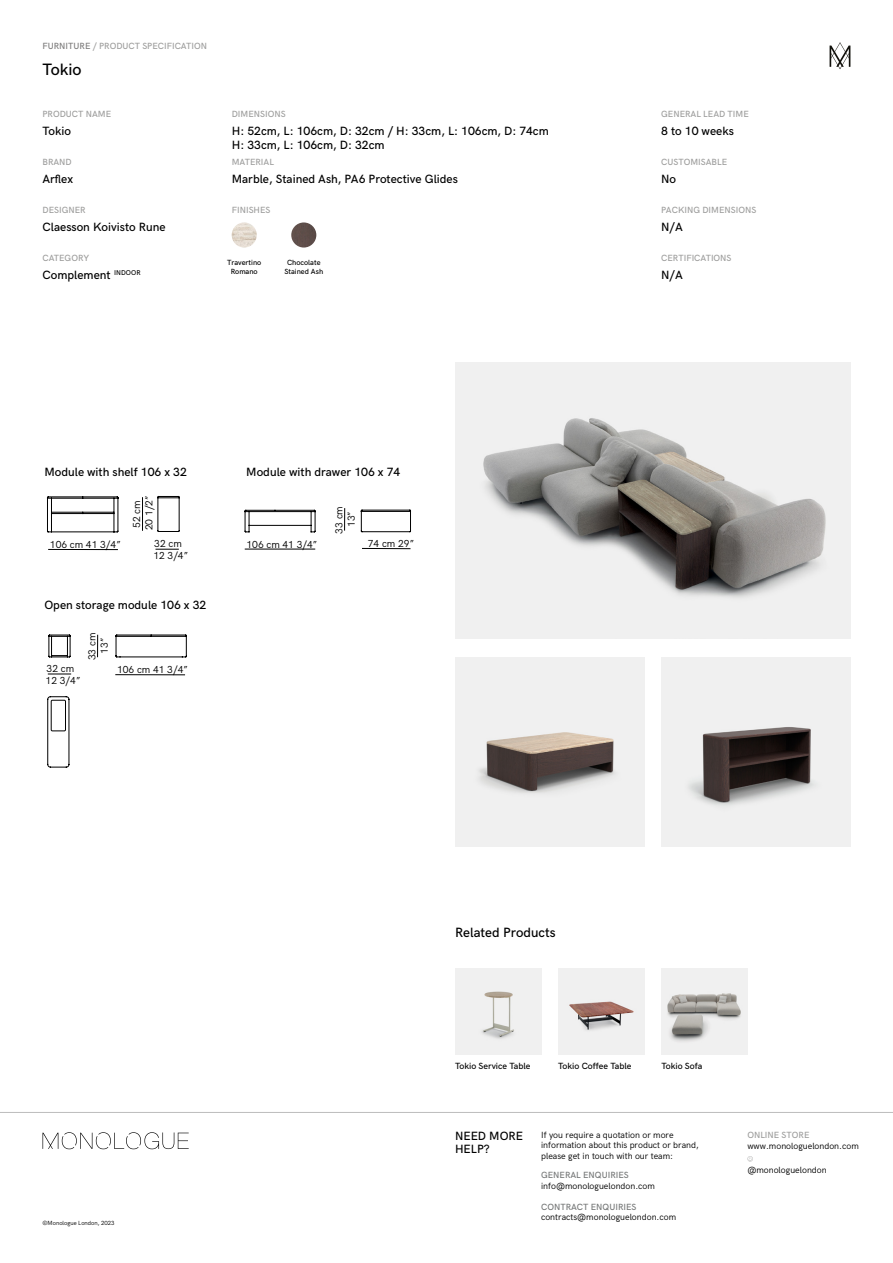
<style>
.page{position:relative;width:893px;height:1263px;background:#fff}
.page>*{position:absolute;margin:0;border:0;box-sizing:border-box;transform-origin:0 0}
.t1{font:500 16.5px "HK Grotesk";color:#000}
.t2{font:500 13.5px "HK Grotesk";color:#000}
.t3{font:500 12px/13.5px "HK Grotesk";color:#000}
.t4{font:10.2px/12.3px "HK Grotesk";color:#000}
.t5{font:9px/10.5px "HK Grotesk";color:#000}
.t6{font:500 9px "HK Grotesk";color:#9d9d9c}
.t7{font:500 9px "HK Grotesk";color:#000}
.t8{font:500 9px "HK Grotesk";color:#757777}
.t9{font:500 7.5px/9px "HK Grotesk";color:#000;text-align:center}
.t10{font:6px "HK Grotesk";color:#000}
.s1{color:#7c7b7b}
</style>
<div class="page">
<svg style="left:747px;top:1156px;width:6px;height:5px"></svg>
<hr style="left:0;top:1112px;width:893px;height:1px;background:#bcbcbc">
<svg style="left:43px;top:1132px;width:146px;height:17px"></svg>
<svg style="left:830px;top:42px;width:20px;height:27px"></svg>
<img style="left:455px;top:968px;width:86px;height:86px">
<img style="left:558px;top:968px;width:86px;height:86px">
<img style="left:661px;top:968px;width:86px;height:86px">
<img style="left:232px;top:222px;width:25px;height:26px;border-radius:13px">
<img style="left:291px;top:222px;width:25px;height:26px;border-radius:13px">
<hr style="left:48px;top:549px;width:70px;height:1px;background:#000">
<svg style="left:155px;top:549px;width:24px;height:1px"></svg>
<hr style="left:362px;top:548px;width:48px;height:1px;background:#000">
<svg style="left:47px;top:496px;width:364px;height:36px"></svg>
<hr style="left:142px;top:497px;width:1px;height:34px;background:#000">
<hr style="left:245px;top:549px;width:70px;height:1px;background:#000">
<svg style="left:48px;top:674px;width:23px;height:1px"></svg>
<hr style="left:115px;top:674px;width:70px;height:1px;background:#000">
<svg style="left:48px;top:634px;width:139px;height:23px"></svg>
<svg style="left:47px;top:696px;width:22px;height:71px"></svg>
<img style="left:455px;top:363px;width:395px;height:276px">
<img style="left:455px;top:657px;width:189px;height:189px">
<img style="left:661px;top:657px;width:189px;height:189px">
<p class="t6" style="left:43px;top:39px;width:166px"><span class="s1">FURNITURE</span> / PRODUCT SPECIFICATION</p>
<h1 class="t1" style="left:43px;top:57px;width:41px">Tokio</h1>
<p class="t6" style="left:43px;top:107px;width:70px">PRODUCT NAME</p>
<p class="t6" style="left:232px;top:107px;width:55px">DIMENSIONS</p>
<p class="t6" style="left:661px;top:107px;width:89px">GENERAL LEAD TIME</p>
<p class="t3" style="left:43px;top:123px;width:30px">Tokio</p>
<p class="t3" style="left:232px;top:123px;width:319px;line-height:14.4px">H: 52cm, L: 106cm, D: 32cm / H: 33cm, L: 106cm, D: 74cm<br>H: 33cm, L: 106cm, D: 32cm</p>
<p class="t3" style="left:661px;top:123px;width:74px">8 to 10 weeks</p>
<p class="t6" style="left:43px;top:155px;width:31px">BRAND</p>
<p class="t6" style="left:232px;top:155px;width:44px">MATERIAL</p>
<p class="t6" style="left:661px;top:155px;width:67px">CUSTOMISABLE</p>
<p class="t3" style="left:43px;top:171px;width:32px">Arflex</p>
<p class="t3" style="left:232px;top:171px;width:228px">Marble, Stained Ash, PA6 Protective Glides</p>
<p class="t3" style="left:661px;top:171px;width:16px">No</p>
<p class="t6" style="left:43px;top:203px;width:45px">DESIGNER</p>
<p class="t6" style="left:232px;top:203px;width:40px">FINISHES</p>
<p class="t6" style="left:661px;top:203px;width:97px">PACKING DIMENSIONS</p>
<p class="t3" style="left:43px;top:219px;width:125px">Claesson Koivisto Rune</p>
<p class="t3" style="left:661px;top:219px;width:23px">N/A</p>
<p class="t6" style="left:43px;top:251px;width:48px">CATEGORY</p>
<p class="t6" style="left:661px;top:251px;width:72px">CERTIFICATIONS</p>
<p class="t9" style="left:227px;top:257px;width:36px">Travertino<br>Romano</p>
<p class="t9" style="left:284px;top:257px;width:40px">Chocolate<br>Stained Ash</p>
<p class="t3" style="left:43px;top:267px;width:100px">Complement <sup>INDOOR</sup></p>
<p class="t3" style="left:661px;top:267px;width:23px">N/A</p>
<p class="t3" style="left:44px;top:464px;width:144px">Module with shelf 106 x 32</p>
<p class="t3" style="left:246px;top:464px;width:156px">Module with drawer 106 x 74</p>
<p class="t4" style="left:142px;top:530px;width:36px;rotate:-90deg">20 1/2”</p>
<p class="t4" style="left:130px;top:528px;width:29px;rotate:-90deg">52 cm</p>
<p class="t4" style="left:344px;top:527px;width:17px;rotate:-90deg">13”</p>
<p class="t4" style="left:332px;top:534px;width:29px;rotate:-90deg">33 cm</p>
<p class="t4" style="left:50px;top:537px;width:72px">106 cm 41 3/4”</p>
<p class="t4" style="left:153px;top:536px;width:36px">32 cm<br>12 3/4”</p>
<p class="t4" style="left:368px;top:536px;width:48px">74 cm 29”</p>
<p class="t4" style="left:247px;top:537px;width:72px">106 cm 41 3/4”</p>
<p class="t3" style="left:44px;top:598px;width:164px">Open storage module 106 x 32</p>
<p class="t4" style="left:85px;top:660px;width:29px;text-align:center;rotate:-90deg">33 cm<br>13”</p>
<p class="t4" style="left:46px;top:661px;width:36px">32 cm<br>12 3/4”</p>
<p class="t4" style="left:117px;top:663px;width:72px">106 cm 41 3/4”</p>
<p class="t10" style="left:43px;top:1218px;width:74px">©Monologue London, 2023</p>
<p class="t2" style="left:455px;top:923px;width:102px">Related Products</p>
<p class="t7" style="left:455px;top:1059px;width:77px">Tokio Service Table</p>
<p class="t7" style="left:558px;top:1059px;width:75px">Tokio Coffee Table</p>
<p class="t7" style="left:661px;top:1059px;width:43px">Tokio Sofa</p>
<p class="t5" style="left:541px;top:1128px;width:134px">If you require a quotation or more</p>
<p class="t6" style="left:747px;top:1128px;width:64px">ONLINE STORE</p>
<p class="t5" style="left:541px;top:1139px;width:159px">information about this product or brand, please get in touch with our team:</p>
<p class="t3" style="left:455px;top:1128px;width:70px">NEED MORE<br>HELP?</p>
<p class="t5" style="left:747px;top:1140px;width:113px">www.monologuelondon.com</p>
<p class="t5" style="left:747px;top:1164px;width:81px">@monologuelondon</p>
<p class="t8" style="left:541px;top:1200px;width:97px">CONTRACT ENQUIRIES</p>
<p class="t5" style="left:541px;top:1211px;width:137px">contracts@monologuelondon.com</p>
<p class="t8" style="left:541px;top:1168px;width:89px">GENERAL ENQUIRIES</p>
<p class="t5" style="left:541px;top:1180px;width:115px">info@monologuelondon.com</p>
</div>
